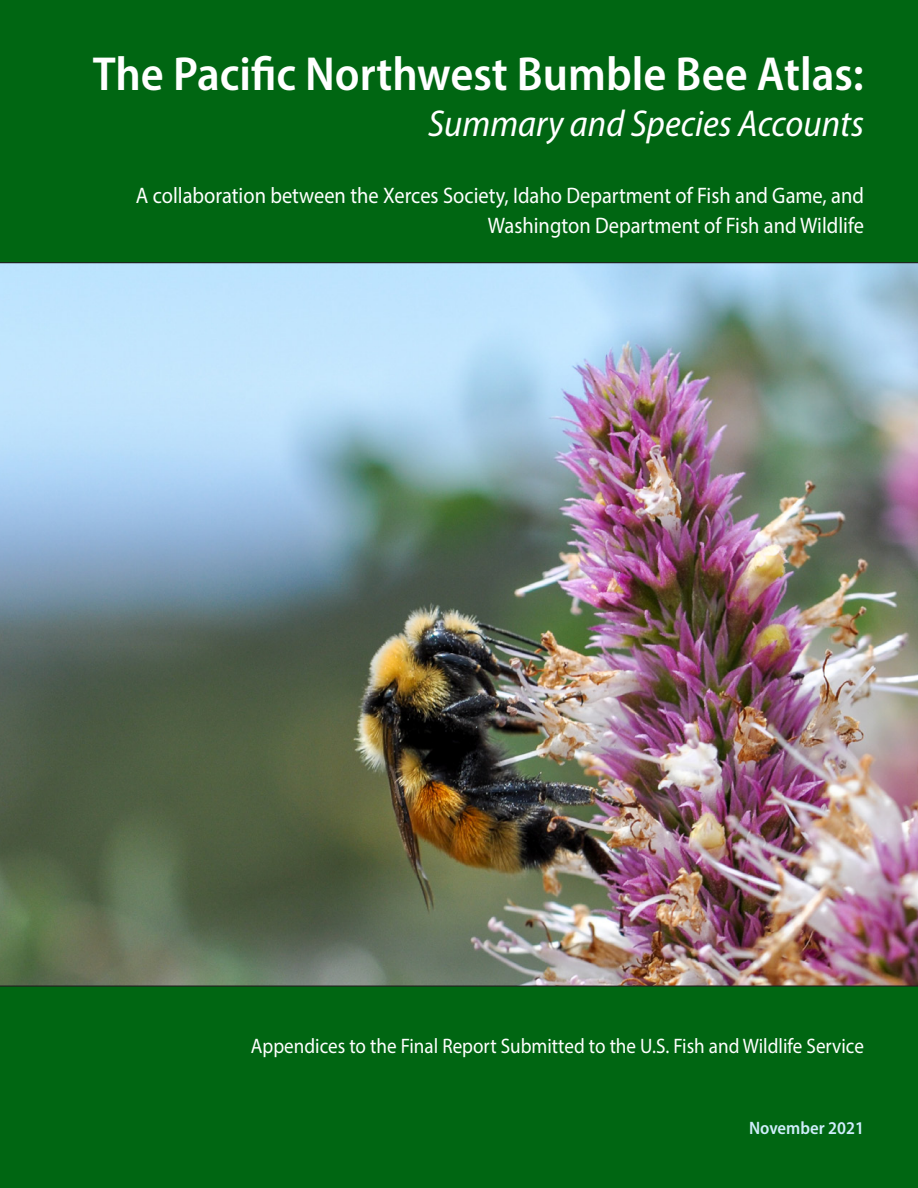
<style>
.page{position:relative;width:918px;height:1188px;background:#fff}
.page>*{position:absolute;margin:0;border:0;box-sizing:border-box;transform-origin:0 0}
.t1{font:600 semi-condensed 48px "Myriad Pro";color:#fff}
.t2{font:italic semi-condensed 37.5px "Myriad Pro";color:#fff}
.t3{font:22.5px/29.8px "Myriad Pro";color:#fff;text-align:right;scale:.91 1}
.t4{font:21px "Myriad Pro";color:#fff;scale:.91 1}
.t5{font:600 semi-condensed 18px "Myriad Pro";color:#cfedfb}
</style>
<div class="page">
<img style="left:0;top:263px;width:918px;height:723px">
<div style="left:0;top:986px;width:918px;height:202px;background:#006612"></div>
<div style="left:0;top:0;width:918px;height:263px;background:#006612"></div>
<h1 class="t1" style="left:93px;top:44px;width:773px">The Pacific Northwest Bumble Bee Atlas:</h1>
<h2 class="t2" style="left:428px;top:101px;width:437px">Summary and Species Accounts</h2>
<p class="t3" style="left:136px;top:181px;width:802px">A collaboration between the Xerces Society, Idaho Department of Fish and Game, and<br>Washington Department of Fish and Wildlife</p>
<p class="t4" style="left:251px;top:1033px;width:675px">Appendices to the Final Report Submitted to the U.S. Fish and Wildlife Service</p>
<p class="t5" style="left:749px;top:1117px;width:116px">November 2021</p>
</div>
